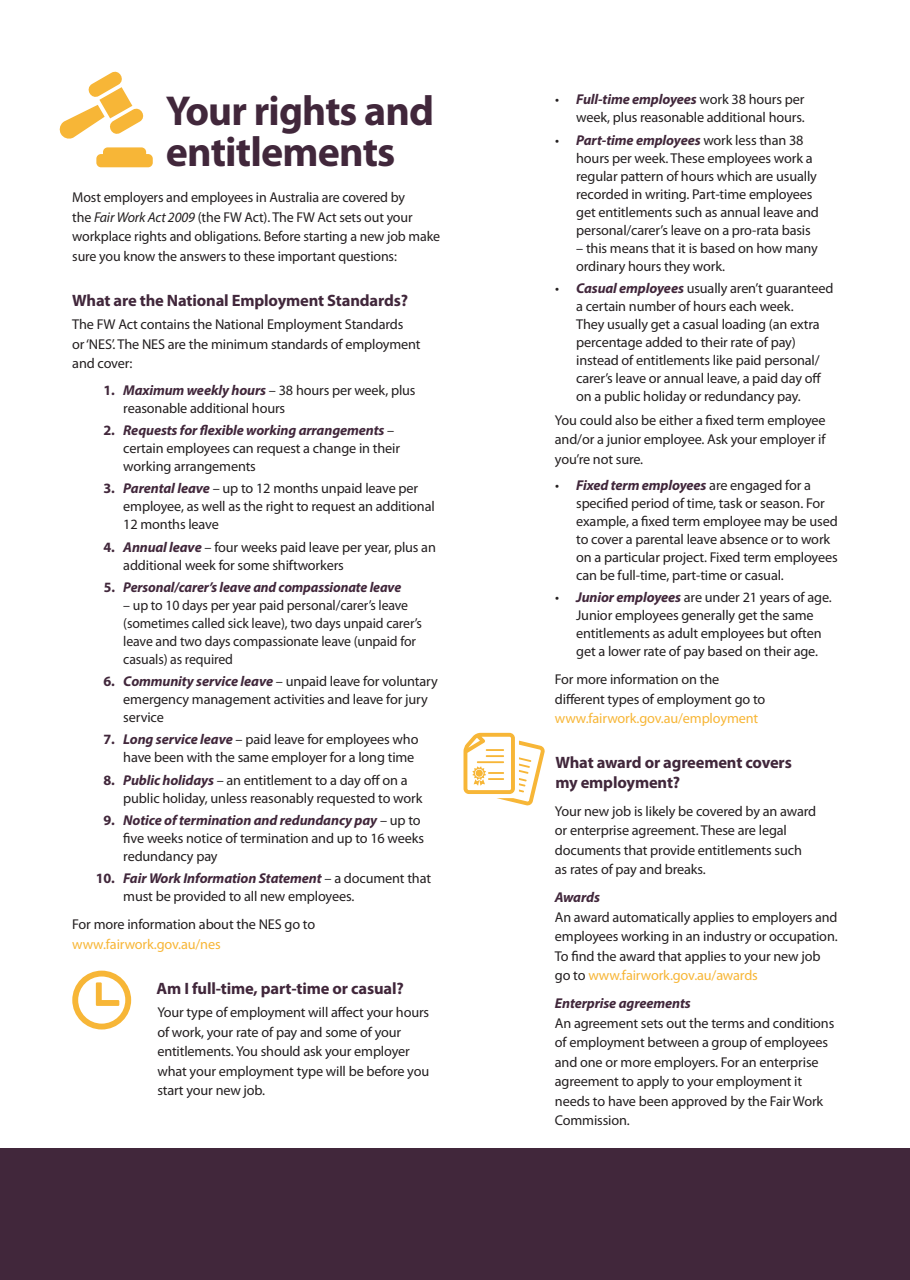
<style>
.page{position:relative;width:910px;height:1280px;background:#fff}
.page>*{position:absolute;margin:0;border:0;box-sizing:border-box;transform-origin:0 0}
.HEADING_2014{font:700 42px/40.5px "Myriad Pro";letter-spacing:-.02em;color:#41273b}
.SUBHEADING_2014{font:700 16.5px "Myriad Pro";letter-spacing:-.01em;color:#41273b}
.BODY_COPY_2014{font:700 16.5px/19.5px "Myriad Pro";letter-spacing:-.01em;color:#41273b}
.BODY_COPY_2014-2{font:14.25px/18px "Myriad Pro";letter-spacing:-.01em;color:#231f20}
.SUB_SUB_HEADING_2014{font:italic 700 14.25px "Myriad Pro";letter-spacing:-.01em;color:#41273b}
.s1{font-style:italic}
.s2{font-weight:700;color:#41273b}
.s3{font-weight:700;font-style:italic;color:#41273b}
.s4{font-style:normal}
.s5{color:#f7b637}
</style>
<div class="page">
<div style="left:0;top:1148px;width:910px;height:132px;background:#41273b"></div>
<svg style="left:96px;top:147px;width:57px;height:20px"></svg>
<svg style="left:59px;top:71px;width:85px;height:68px"></svg>
<svg style="left:72px;top:971px;width:59px;height:58px"></svg>
<svg style="left:463px;top:733px;width:82px;height:73px"></svg>
<p class="HEADING_2014" style="left:166px;top:91px;width:270px">Your rights and entitlements</p>
<p class="BODY_COPY_2014-2" style="left:72px;top:188px;width:369px;line-height:19.5px">Most employers and employees in Australia are covered by<br>the <span class="s1">Fair Work Act 2009</span> (the FW Act). The FW Act sets out your workplace rights and obligations. Before starting a new job make sure you know the answers to these important questions:</p>
<p class="SUBHEADING_2014" style="left:72px;top:291px;width:337px">What are the National Employment Standards?</p>
<p class="BODY_COPY_2014-2" style="left:72px;top:315px;width:350px;line-height:19.5px">The FW Act contains the National Employment Standards<br>or ‘NES’. The NES are the minimum standards of employment and cover:</p>
<p class="BODY_COPY_2014-2" style="left:123px;top:381px;width:294px;text-indent:-20px"><span class="s2">1.</span> <span class="s3">Maximum weekly hours</span> – 38 hours per week, plus reasonable additional hours</p>
<p class="BODY_COPY_2014-2" style="left:123px;top:422px;width:278px;text-indent:-20px"><span class="s2">2.</span> <span class="s3">Requests for flexible working arrangements</span> – certain employees can request a change in their working arrangements</p>
<p class="BODY_COPY_2014-2" style="left:123px;top:480px;width:313px;text-indent:-20px"><span class="s2">3.</span> <span class="s3">Parental leave</span> – up to 12 months unpaid leave per employee, as well as the right to request an additional<br>12 months leave</p>
<p class="BODY_COPY_2014-2" style="left:123px;top:538px;width:314px;text-indent:-20px"><span class="s2">4.</span> <span class="s3">Annual leave</span> – four weeks paid leave per year, plus an additional week for some shiftworkers</p>
<p class="SUB_SUB_HEADING_2014" style="left:104px;top:578px;width:299px"><span class="s4">5.</span> Personal/carer’s leave and compassionate leave</p>
<p class="BODY_COPY_2014-2" style="left:123px;top:596px;width:300px">– up to 10 days per year paid personal/carer’s leave (sometimes called sick leave), two days unpaid carer’s leave and two days compassionate leave (unpaid for casuals) as required</p>
<p class="BODY_COPY_2014-2" style="left:123px;top:673px;width:316px;text-indent:-20px"><span class="s2">6.</span> <span class="s3">Community service leave</span> – unpaid leave for voluntary emergency management activities and leave for jury service</p>
<p class="BODY_COPY_2014-2" style="left:103px;top:731px;width:317px;text-align:right"><span class="s2">7.</span> <span class="s3">Long service leave</span> – paid leave for employees who have been with the same employer for a long time</p>
<p class="BODY_COPY_2014-2" style="left:123px;top:771px;width:301px;text-indent:-20px"><span class="s2">8.</span> <span class="s3">Public holidays</span> – an entitlement to a day off on a public holiday, unless reasonably requested to work</p>
<p class="BODY_COPY_2014-2" style="left:123px;top:811px;width:302px;text-indent:-20px"><span class="s2">9.</span> <span class="s3">Notice of termination and redundancy pay</span> – up to five weeks notice of termination and up to 16 weeks redundancy pay</p>
<p class="BODY_COPY_2014-2" style="left:123px;top:870px;width:309px;text-indent:-28px"><span class="s2">10.</span> <span class="s3">Fair Work Information Statement</span> – a document that must be provided to all new employees.</p>
<p class="BODY_COPY_2014-2" style="left:72px;top:915px;width:244px;line-height:19.5px">For more information about the NES go to <span class="s5">www.fairwork.gov.au/nes</span></p>
<p class="SUBHEADING_2014" style="left:157px;top:979px;width:249px">Am I full-time, part-time or casual?</p>
<p class="BODY_COPY_2014-2" style="left:157px;top:1003px;width:273px;line-height:19.5px">Your type of employment will affect your hours of work, your rate of pay and some of your entitlements. You should ask your employer what your employment type will be before you start your new job.</p>
<p class="BODY_COPY_2014-2" style="left:555px;top:91px;width:251px;text-align:right">• <span class="s3">Full-time employees</span> work 38 hours per week, plus reasonable additional hours.</p>
<p class="BODY_COPY_2014-2" style="left:576px;top:131px;width:244px;text-indent:-21px">• <span class="s3">Part-time employees</span> work less than 38 hours per week. These employees work a regular pattern of hours which are usually recorded in writing. Part-time employees get entitlements such as annual leave and personal/carer’s leave on a pro-rata basis</p>
<p class="BODY_COPY_2014-2" style="left:576px;top:239px;width:243px">– this means that it is based on how many ordinary hours they work.</p>
<p class="BODY_COPY_2014-2" style="left:576px;top:279px;width:259px;text-indent:-21px">• <span class="s3">Casual employees</span> usually aren’t guaranteed a certain number of hours each week.<br>They usually get a casual loading (an extra percentage added to their rate of pay) instead of entitlements like paid personal/ carer’s leave or annual leave, a paid day off on a public holiday or redundancy pay.</p>
<p class="BODY_COPY_2014-2" style="left:555px;top:410px;width:272px;line-height:19.5px;text-align:justify">You could also be either a fixed term employee and/or a junior employee. Ask your employer if you’re not sure.</p>
<p class="BODY_COPY_2014-2" style="left:576px;top:476px;width:263px;text-indent:-21px">• <span class="s3">Fixed term employees</span> are engaged for a specified period of time, task or season. For example, a fixed term employee may be used to cover a parental leave absence or to work on a particular project. Fixed term employees can be full-time, part-time or casual.</p>
<p class="BODY_COPY_2014-2" style="left:576px;top:589px;width:257px;text-indent:-21px">• <span class="s3">Junior employees</span> are under 21 years of age.<br>Junior employees generally get the same entitlements as adult employees but often get a lower rate of pay based on their age.</p>
<p class="BODY_COPY_2014-2" style="left:555px;top:670px;width:212px;line-height:19.5px">For more information on the different types of employment go to <span class="s5">www.fairwork.gov.au/employment</span></p>
<p class="BODY_COPY_2014" style="left:555px;top:753px;width:238px">What award or agreement covers my employment?</p>
<p class="BODY_COPY_2014-2" style="left:555px;top:802px;width:263px;line-height:19.5px">Your new job is likely be covered by an award or enterprise agreement. These are legal documents that provide entitlements such as rates of pay and breaks.</p>
<p class="SUB_SUB_HEADING_2014" style="left:555px;top:888px;width:47px">Awards</p>
<p class="BODY_COPY_2014-2" style="left:555px;top:908px;width:284px;line-height:19.5px">An award automatically applies to employers and employees working in an industry or occupation.<br>To find the award that applies to your new job go to <span class="s5">www.fairwork.gov.au/awards</span></p>
<p class="SUB_SUB_HEADING_2014" style="left:555px;top:994px;width:137px">Enterprise agreements</p>
<p class="BODY_COPY_2014-2" style="left:555px;top:1014px;width:281px;line-height:19.5px">An agreement sets out the terms and conditions of employment between a group of employees and one or more employers. For an enterprise agreement to apply to your employment it needs to have been approved by the Fair Work Commission.</p>
</div>
